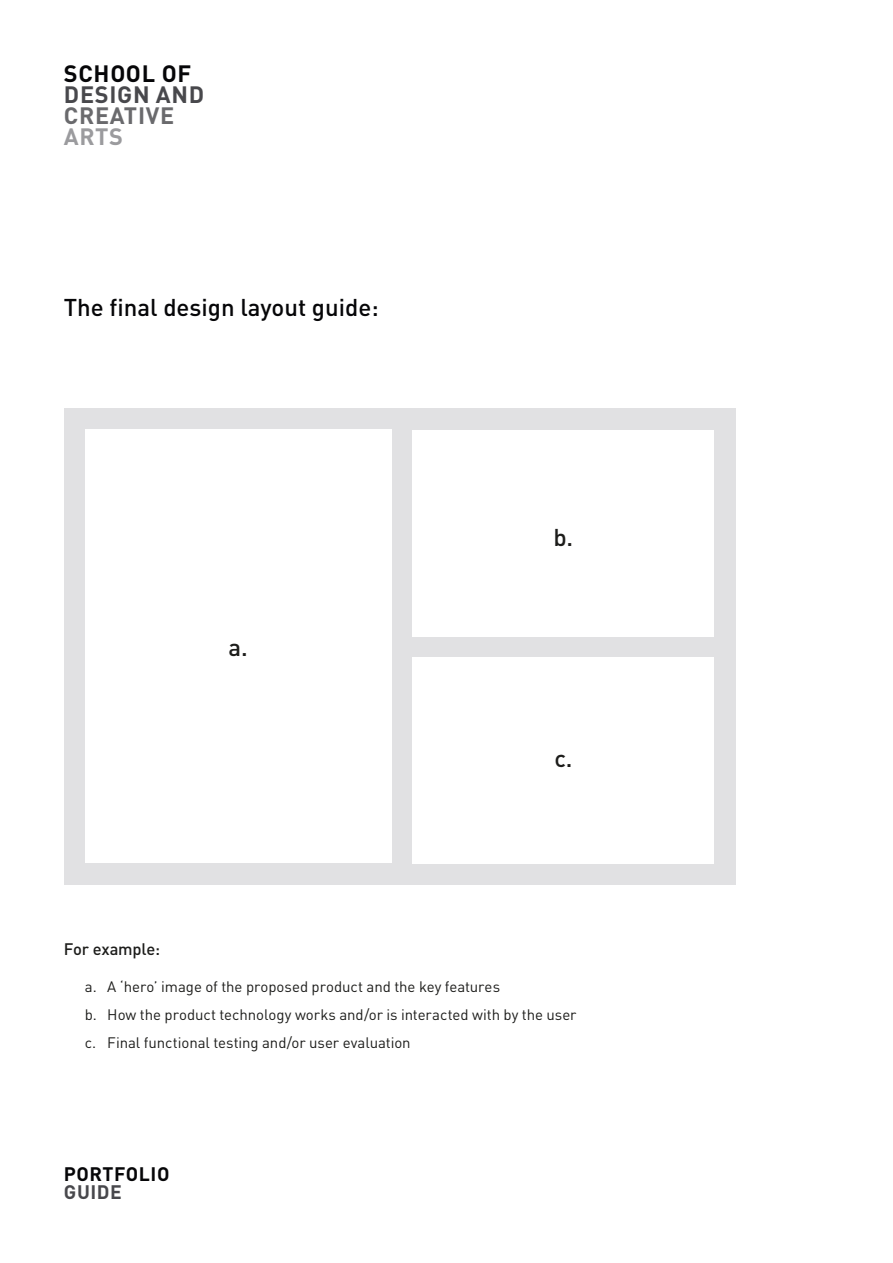
<style>
.page{position:relative;width:893px;height:1263px;background:#fff}
.page>*{position:absolute;margin:0;border:0;box-sizing:border-box;transform-origin:0 0}
.t1{font:500 24px "DINOT";color:#060608}
.t2{font:500 24px "DINOT";color:#1d1d1b}
.t3{font:700 23.4px "DINOT";letter-spacing:.03em;color:#48484c}
.t4{font:700 23.4px "DINOT";letter-spacing:.03em;color:#060608}
.t5{font:700 23.4px "DINOT";letter-spacing:.03em;color:#6a6a6d}
.t6{font:700 23.4px "DINOT";color:#9b9b9e}
.t7{font:700 19.35px "DINOT";letter-spacing:.03em;color:#060608}
.t8{font:700 19.35px "DINOT";letter-spacing:.03em;color:#48484c}
.t9{font:500 16.5px "DINOT";letter-spacing:-.01em;color:#1d1d1b}
.t10{font:15px/28.5px "DINOT";letter-spacing:-.005em;color:#1d1d1b}
</style>
<div class="page">
<div style="left:64px;top:408px;width:672px;height:476px;background:#e1e1e3"></div>
<div style="left:412px;top:657px;width:302px;height:206px;background:#fff"></div>
<div style="left:412px;top:430px;width:302px;height:206px;background:#fff"></div>
<div style="left:85px;top:429px;width:306px;height:434px;background:#fff"></div>
<h2 class="t4" style="left:64px;top:58px;width:129px">SCHOOL OF</h2>
<h2 class="t3" style="left:64px;top:79px;width:142px">DESIGN AND</h2>
<h2 class="t5" style="left:64px;top:100px;width:112px">CREATIVE</h2>
<h2 class="t6" style="left:64px;top:121px;width:61px">ARTS</h2>
<h1 class="t1" style="left:64px;top:292px;width:316px">The final design layout guide:</h1>
<h1 class="t2" style="left:229px;top:631px;width:21px">a.</h1>
<h1 class="t2" style="left:554px;top:522px;width:21px">b.</h1>
<h1 class="t2" style="left:554px;top:743px;width:20px">c.</h1>
<p class="t9" style="left:64px;top:938px;width:98px">For example:</p>
<p class="t10" style="left:85px;top:971px;width:493px">a. A ‘hero’ image of the proposed product and the key features<br>b. How the product technology works and/or is interacted with by the user c. Final functional testing and/or user evaluation</p>
<p class="t7" style="left:64px;top:1162px;width:107px">PORTFOLIO</p>
<p class="t8" style="left:64px;top:1179px;width:60px">GUIDE</p>
</div>
